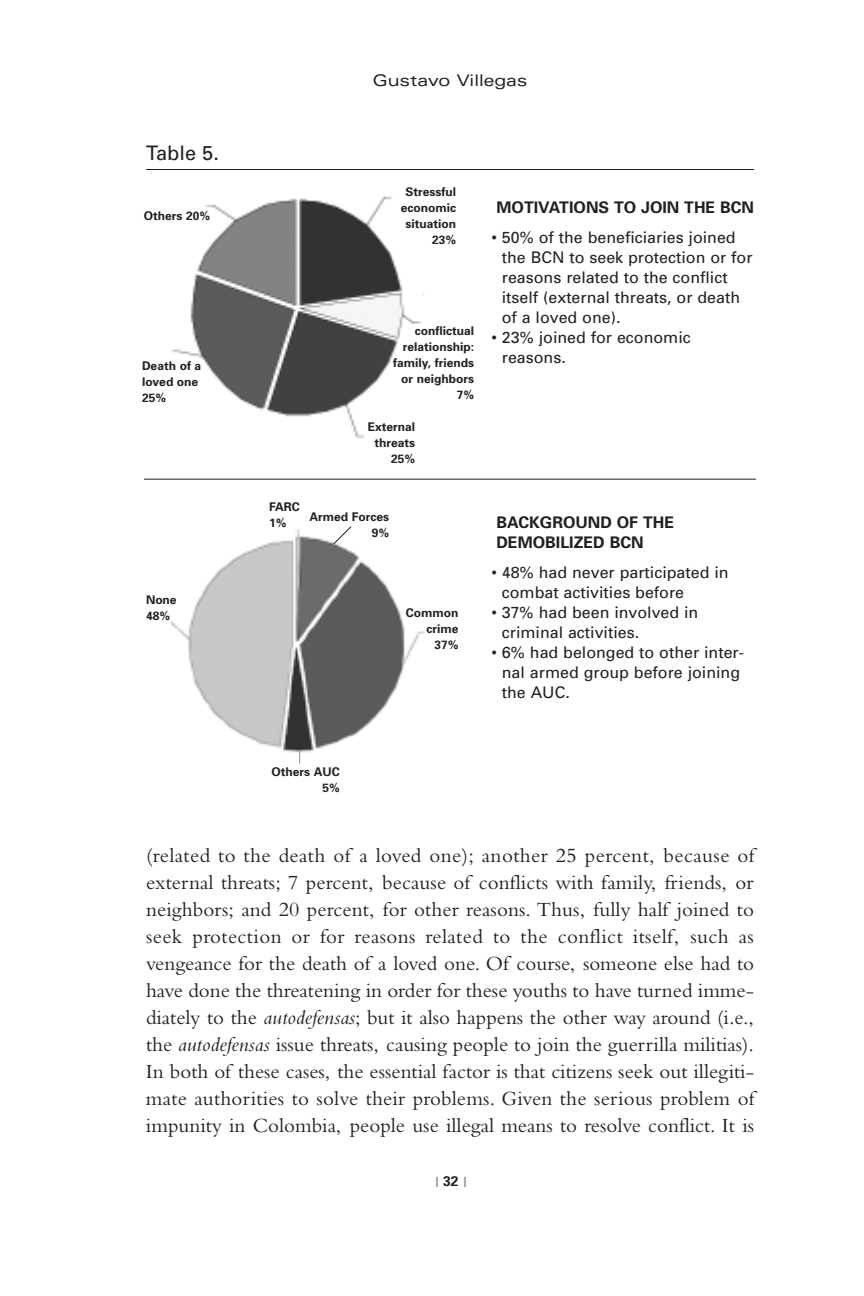
<style>
.page{position:relative;width:864px;height:1296px;background:#fff}
.page>*{position:absolute;margin:0;border:0;box-sizing:border-box;transform-origin:0 0}
.t1{font:21px/27px "Bembo";color:#231f20;text-align:justify}
.t2{font:20px "Univers";color:#231f20}
.t3{font:16px/20px "Univers";color:#231f20}
.t4{font:700 16px/20px "Univers";color:#231f20}
.t5{font:expanded 16px "Univers";color:#231f20}
.t6{font:700 14px "Univers";color:#939598}
.t7{font:700 12px/16px "Univers";color:#231f20;text-align:right}
.s1{font-style:italic}
.s2{color:#231f20}
</style>
<div class="page">
<hr style="left:146px;top:169px;width:608px;height:1px;background:#231f20">
<img style="left:171px;top:196px;width:253px;height:243px">
<img style="left:172px;top:530px;width:253px;height:233px">
<div style="left:125px;top:210px;width:87px;height:24px;background:#fff"></div>
<svg style="left:299px;top:750px;width:1px;height:14px"></svg>
<svg style="left:333px;top:526px;width:19px;height:19px"></svg>
<hr style="left:144px;top:479px;width:612px;height:1px;background:#231f20">
<p class="t2" style="left:146px;top:146px;width:74px">Table 5.</p>
<p class="t7" style="left:144px;top:209px;width:68px">Others 20%</p>
<p class="t7" style="left:142px;top:358px;width:61px;text-align:left">Death of a loved one<br>25%</p>
<p class="t7" style="left:146px;top:593px;width:32px;text-align:left">None<br>48%</p>
<p class="t5" style="left:372px;top:74px;width:157px">Gustavo Villegas</p>
<p class="t7" style="left:401px;top:184px;width:57px">Stressful economic situation<br>23%</p>
<p class="t7" style="left:393px;top:324px;width:83px">conflictual relationship: family, friends or neighbors<br>7%</p>
<p class="t7" style="left:368px;top:420px;width:49px">External threats<br>25%</p>
<p class="t7" style="left:269px;top:500px;width:32px;text-align:left">FARC<br>1%</p>
<p class="t7" style="left:309px;top:509px;width:81px">Armed Forces<br>9%</p>
<p class="t7" style="left:406px;top:606px;width:54px">Common crime<br>37%</p>
<p class="t4" style="left:497px;top:199px;width:259px">MOTIVATIONS TO JOIN THE BCN</p>
<p class="t3" style="left:502px;top:229px;width:252px;text-indent:-10px">• 50% of the beneficiaries joined the BCN to seek protection or for reasons related to the conflict itself (external threats, or death of a loved one).</p>
<p class="t3" style="left:502px;top:329px;width:190px;text-indent:-10px">• 23% joined for economic reasons.</p>
<p class="t4" style="left:496px;top:513px;width:179px">BACKGROUND OF THE<br>DEMOBILIZED BCN</p>
<p class="t3" style="left:502px;top:563px;width:228px;text-indent:-10px">• 48% had never participated in combat activities before</p>
<p class="t3" style="left:502px;top:603px;width:198px;text-indent:-10px">• 37% had been involved in criminal activities.</p>
<p class="t3" style="left:502px;top:643px;width:244px;text-indent:-10px">• 6% had belonged to other inter&shy;nal armed group before joining the AUC.</p>
<p class="t7" style="left:272px;top:764px;width:70px">Others AUC<br>5%</p>
<p class="t1" style="left:146px;top:844px;width:610px">(related to the death of a loved one); another 25 percent, because of external threats; 7 percent, because of conflicts with family, friends, or neighbors; and 20 percent, for other reasons. Thus, fully half joined to seek protection or for reasons related to the conflict itself, such as vengeance for the death of a loved one. Of course, someone else had to have done the threatening in order for these youths to have turned imme&shy;diately to the <span class="s1">autodefensas</span>; but it also happens the other way around (i.e., the <span class="s1">autodefensas</span> issue threats, causing people to join the guerrilla militias).<br>In both of these cases, the essential factor is that citizens seek out illegiti&shy;mate authorities to solve their problems. Given the serious problem of impunity in Colombia, people use illegal means to resolve conflict. It is</p>
<p class="t6" style="left:435px;top:1177px;width:33px">| <span class="s2">32</span> |</p>
</div>
